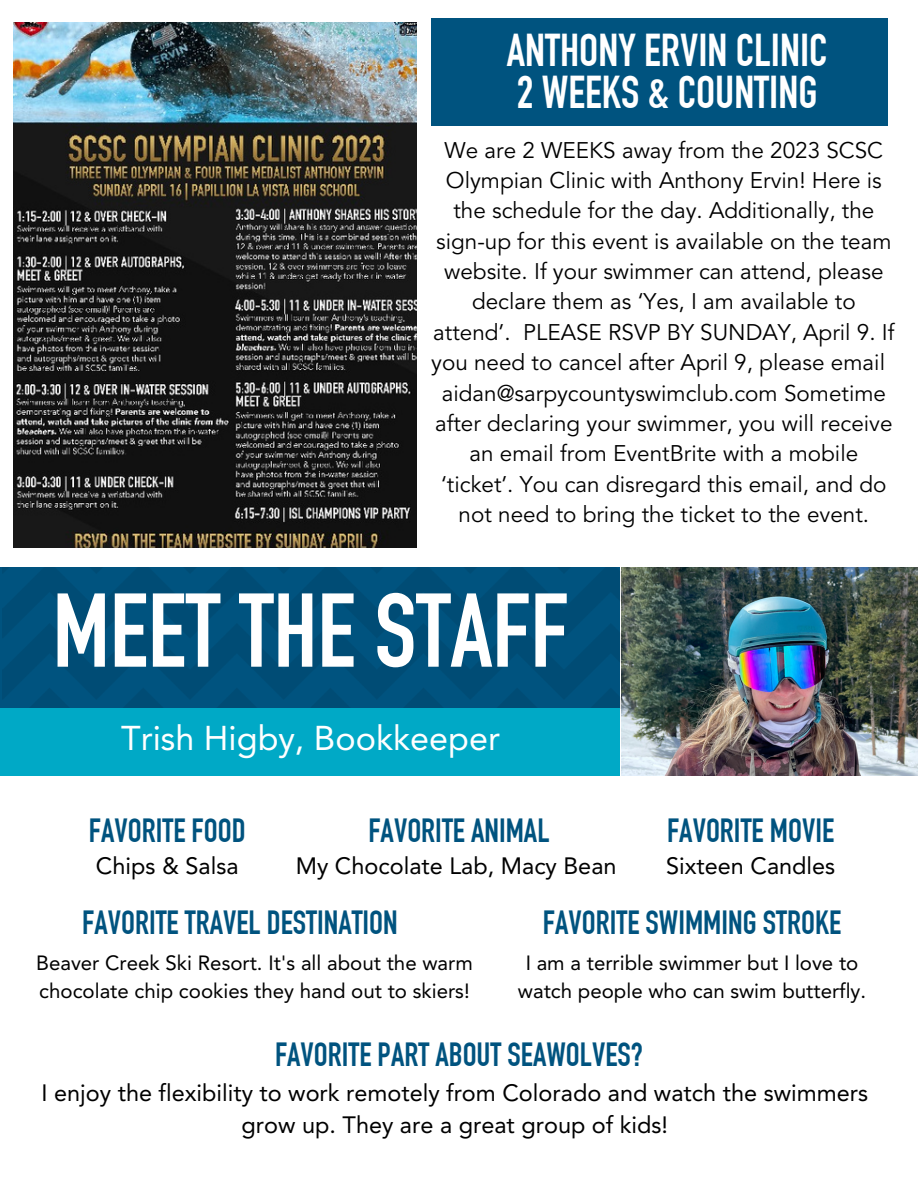
<style>
.page{position:relative;width:918px;height:1188px;background:#fff}
.page>*{position:absolute;margin:0;border:0;box-sizing:border-box;transform-origin:0 0}
.t1{font:700 102.9px "DIN Condensed";color:#fff}
.t2{font:700 45px/42.8px "DIN Condensed";color:#fff}
.t3{font:34.2px "Avenir LT Std";color:#fff}
.t4{font:700 32.85px "DIN Condensed";color:#00537f}
.t5{font:23.55px/32.2px "Avenir LT Std";color:#000;text-align:center}
.t6{font:22.5px/30.3px "Avenir LT Std";color:#000;text-align:center}
.t7{font:20.55px/28.2px "Avenir LT Std";color:#000}
</style>
<div class="page">
<img style="left:621px;top:568px;width:297px;height:208px">
<img style="left:3px;top:568px;width:621px;height:140px">
<div style="left:0;top:708px;width:620px;height:67px;background:#00a9c6"></div>
<img style="left:13px;top:23px;width:404px;height:524px">
<div style="left:431px;top:18px;width:456px;height:107px;background:#00537f"></div>
<h2 class="t2" style="left:507px;top:35px;width:322px">ANTHONY ERVIN CLINIC<br>2 WEEKS &amp; COUNTING</h2>
<p class="t6" style="left:431px;top:137px;width:465px">We are 2 WEEKS away from the 2023 SCSC Olympian Clinic with Anthony Ervin! Here is the schedule for the day. Additionally, the sign-up for this event is available on the team website. If your swimmer can attend, please declare them as ‘Yes, I am available to attend’. PLEASE RSVP BY SUNDAY, April 9. If you need to cancel after April 9, please email aidan@sarpycountyswimclub.com Sometime after declaring your swimmer, you will receive an email from EventBrite with a mobile ‘ticket’. You can disregard this email, and do not need to bring the ticket to the event.</p>
<h1 class="t1" style="left:53px;top:593px;width:517px">MEET THE STAFF</h1>
<h3 class="t3" style="left:121px;top:724px;width:380px">Trish Higby, Bookkeeper</h3>
<h3 class="t4" style="left:89px;top:818px;width:158px">FAVORITE FOOD</h3>
<p class="t5" style="left:96px;top:852px;width:144px">Chips &amp; Salsa</p>
<h3 class="t4" style="left:369px;top:818px;width:182px">FAVORITE ANIMAL</h3>
<p class="t5" style="left:296px;top:852px;width:322px">My Chocolate Lab, Macy Bean</p>
<h3 class="t4" style="left:667px;top:818px;width:169px">FAVORITE MOVIE</h3>
<p class="t5" style="left:666px;top:852px;width:171px">Sixteen Candles</p>
<h3 class="t4" style="left:82px;top:911px;width:317px">FAVORITE TRAVEL DESTINATION</h3>
<p class="t7" style="left:36px;top:951px;width:438px">Beaver Creek Ski Resort. It's all about the warm chocolate chip cookies they hand out to skiers!</p>
<h3 class="t4" style="left:543px;top:911px;width:300px">FAVORITE SWIMMING STROKE</h3>
<p class="t7" style="left:518px;top:951px;width:350px;text-align:center">I am a terrible swimmer but I love to watch people who can swim butterfly.</p>
<h3 class="t4" style="left:275px;top:1042px;width:369px">FAVORITE PART ABOUT SEAWOLVES?</h3>
<p class="t5" style="left:42px;top:1078px;width:828px">I enjoy the flexibility to work remotely from Colorado and watch the swimmers grow up. They are a great group of kids!</p>
</div>
